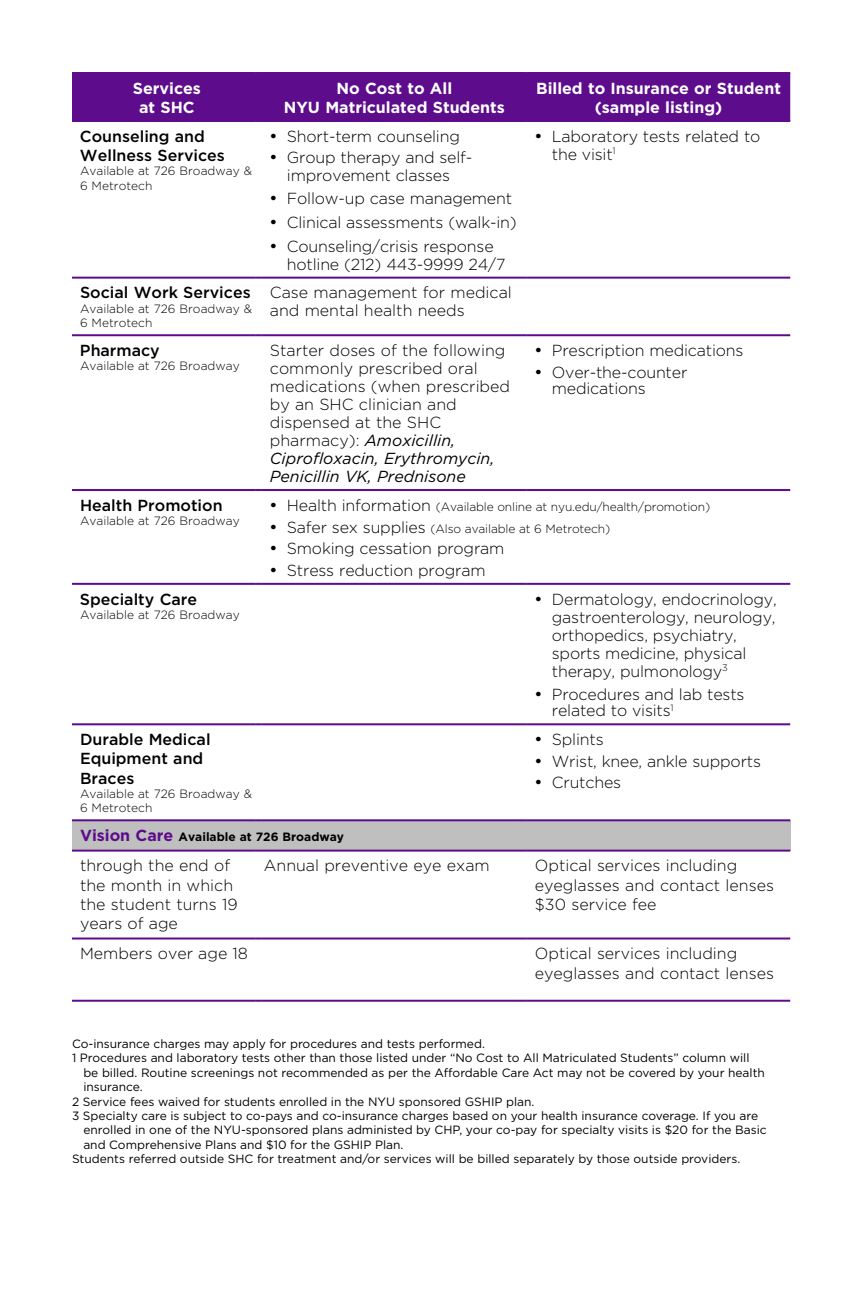
<style>
.page{position:relative;width:864px;height:1296px;background:#fff}
.page>*{position:absolute;margin:0;border:0;box-sizing:border-box;transform-origin:0 0}
.t1{font:300 16px/18px "Gotham";letter-spacing:-.01em;color:#000}
.t2{font:500 16px/19.2px "Gotham";color:#000}
.t3{font:700 16px/19.2px "Gotham";color:#fff;text-align:center}
.t4{font:12px "Gotham";color:#000}
.t5{font:300 12px/14.4px "Gotham";color:#000}
.t6{font:700 12px "Gotham";color:#000}
.s1{font-weight:400;font-style:italic}
.s2{font-size:16px}
.s3{font-size:16px;color:#5d0c8b}
</style>
<div class="page">
<div style="left:72px;top:820px;width:718px;height:31px;background:#bfbfbf"></div>
<div style="left:72px;top:72px;width:718px;height:50px;background:#5d0c8b"></div>
<hr style="left:262px;top:120px;width:265px;height:2px;background:#5d0c8b">
<hr style="left:527px;top:120px;width:263px;height:2px;background:#5d0c8b">
<hr style="left:72px;top:277px;width:184px;height:2px;background:#5d0c8b">
<svg style="left:256px;top:277px;width:6px;height:2px"></svg>
<hr style="left:262px;top:277px;width:265px;height:2px;background:#5d0c8b">
<hr style="left:527px;top:277px;width:263px;height:2px;background:#5d0c8b">
<hr style="left:72px;top:334px;width:184px;height:2px;background:#5d0c8b">
<svg style="left:256px;top:334px;width:6px;height:2px"></svg>
<hr style="left:262px;top:334px;width:265px;height:2px;background:#5d0c8b">
<hr style="left:527px;top:334px;width:263px;height:2px;background:#5d0c8b">
<hr style="left:72px;top:489px;width:184px;height:2px;background:#5d0c8b">
<svg style="left:256px;top:489px;width:6px;height:2px"></svg>
<hr style="left:262px;top:489px;width:265px;height:2px;background:#5d0c8b">
<hr style="left:527px;top:489px;width:263px;height:2px;background:#5d0c8b">
<hr style="left:72px;top:583px;width:184px;height:2px;background:#5d0c8b">
<svg style="left:256px;top:583px;width:6px;height:2px"></svg>
<hr style="left:262px;top:583px;width:265px;height:2px;background:#5d0c8b">
<hr style="left:527px;top:583px;width:263px;height:2px;background:#5d0c8b">
<hr style="left:72px;top:723px;width:184px;height:2px;background:#5d0c8b">
<svg style="left:256px;top:723px;width:6px;height:2px"></svg>
<hr style="left:262px;top:723px;width:265px;height:2px;background:#5d0c8b">
<hr style="left:527px;top:723px;width:263px;height:2px;background:#5d0c8b">
<hr style="left:72px;top:819px;width:184px;height:2px;background:#5d0c8b">
<svg style="left:256px;top:819px;width:6px;height:2px"></svg>
<hr style="left:262px;top:819px;width:265px;height:2px;background:#5d0c8b">
<hr style="left:527px;top:819px;width:263px;height:2px;background:#5d0c8b">
<hr style="left:72px;top:850px;width:184px;height:2px;background:#5d0c8b">
<svg style="left:256px;top:850px;width:6px;height:2px"></svg>
<hr style="left:262px;top:850px;width:265px;height:2px;background:#5d0c8b">
<hr style="left:527px;top:850px;width:263px;height:2px;background:#5d0c8b">
<hr style="left:72px;top:938px;width:184px;height:2px;background:#5d0c8b">
<svg style="left:256px;top:938px;width:6px;height:2px"></svg>
<hr style="left:262px;top:938px;width:265px;height:2px;background:#5d0c8b">
<hr style="left:527px;top:938px;width:263px;height:2px;background:#5d0c8b">
<hr style="left:72px;top:1000px;width:184px;height:2px;background:#5d0c8b">
<svg style="left:256px;top:1000px;width:6px;height:2px"></svg>
<hr style="left:262px;top:1000px;width:265px;height:2px;background:#5d0c8b">
<hr style="left:527px;top:1000px;width:263px;height:2px;background:#5d0c8b">
<p class="t3" style="left:133px;top:78px;width:70px">Services at SHC</p>
<p class="t3" style="left:284px;top:78px;width:223px">No Cost to All<br>NYU Matriculated Students</p>
<p class="t3" style="left:536px;top:78px;width:246px">Billed to Insurance or Student (sample listing)</p>
<p class="t2" style="left:80px;top:126px;width:146px">Counseling and<br>Wellness Services</p>
<p class="t5" style="left:80px;top:164px;width:174px">Available at 726 Broadway &amp;<br>6 Metrotech</p>
<p class="t1" style="left:552px;top:127px;width:210px;text-indent:-17px">• Laboratory tests related to the visit<sup>1</sup></p>
<p class="t1" style="left:270px;top:127px;width:192px">• Short-term counseling</p>
<p class="t1" style="left:270px;top:148px;width:204px;text-align:center">• Group therapy and self&shy;improvement classes</p>
<p class="t1" style="left:270px;top:189px;width:244px">• Follow-up case management</p>
<p class="t1" style="left:270px;top:213px;width:248px">• Clinical assessments (walk-in)</p>
<p class="t1" style="left:287px;top:237px;width:220px;text-indent:-17px">• Counseling/crisis response hotline (212) 443-9999 24/7</p>
<p class="t2" style="left:80px;top:283px;width:172px">Social Work Services</p>
<p class="t5" style="left:80px;top:301px;width:174px">Available at 726 Broadway &amp;<br>6 Metrotech</p>
<p class="t1" style="left:270px;top:283px;width:244px">Case management for medical and mental health needs</p>
<p class="t2" style="left:80px;top:341px;width:81px">Pharmacy</p>
<p class="t5" style="left:80px;top:359px;width:161px">Available at 726 Broadway</p>
<p class="t1" style="left:270px;top:341px;width:242px">Starter doses of the following commonly prescribed oral medications (when prescribed by an SHC clinician and dispensed at the SHC pharmacy): <span class="s1">Amoxicillin,<br>Ciprofloxacin, Erythromycin,<br>Penicillin VK, Prednisone</span></p>
<p class="t1" style="left:535px;top:341px;width:210px">• Prescription medications</p>
<p class="t1" style="left:552px;top:364px;width:137px;line-height:16px;text-indent:-17px">• Over-the-counter medications</p>
<p class="t2" style="left:80px;top:495px;width:144px">Health Promotion</p>
<p class="t5" style="left:80px;top:513px;width:161px">Available at 726 Broadway</p>
<p class="t5" style="left:270px;top:499px;width:442px">• <span class="s2">Health information</span> (Available online at nyu.edu/health/promotion)</p>
<p class="t5" style="left:270px;top:521px;width:342px">• <span class="s2">Safer sex supplies</span> (Also available at 6 Metrotech)</p>
<p class="t1" style="left:270px;top:539px;width:236px">• Smoking cessation program</p>
<p class="t1" style="left:270px;top:561px;width:217px">• Stress reduction program</p>
<p class="t2" style="left:80px;top:589px;width:119px">Specialty Care</p>
<p class="t5" style="left:80px;top:607px;width:161px">Available at 726 Broadway</p>
<p class="t1" style="left:552px;top:590px;width:226px;text-indent:-17px">• Dermatology, endocrinology, gastroenterology, neurology, orthopedics, psychiatry, sports medicine, physical therapy, pulmonology<sup>3</sup></p>
<p class="t1" style="left:552px;top:686px;width:194px;line-height:16px;text-indent:-17px">• Procedures and lab tests related to visits<sup>1</sup></p>
<p class="t2" style="left:80px;top:730px;width:132px">Durable Medical<br>Equipment and<br>Braces</p>
<p class="t5" style="left:80px;top:786px;width:174px">Available at 726 Broadway &amp;<br>6 Metrotech</p>
<p class="t1" style="left:535px;top:730px;width:70px">• Splints</p>
<p class="t1" style="left:535px;top:752px;width:228px">• Wrist, knee, ankle supports</p>
<p class="t1" style="left:535px;top:773px;width:88px">• Crutches</p>
<p class="t6" style="left:80px;top:829px;width:266px"><span class="s3">Vision Care</span> Available at 726 Broadway</p>
<p class="t1" style="left:80px;top:856px;width:159px;line-height:19.2px">through the end of the month in which the student turns 19 years of age</p>
<p class="t1" style="left:264px;top:856px;width:227px">Annual preventive eye exam</p>
<p class="t1" style="left:535px;top:856px;width:241px;line-height:19.2px">Optical services including eyeglasses and contact lenses $30 service fee</p>
<p class="t1" style="left:80px;top:944px;width:169px">Members over age 18</p>
<p class="t1" style="left:535px;top:944px;width:241px;line-height:19.2px">Optical services including eyeglasses and contact lenses</p>
<p class="t4" style="left:72px;top:1036px;width:414px">Co-insurance charges may apply for procedures and tests performed.</p>
<p class="t4" style="left:72px;top:1050px;width:679px">1 Procedures and laboratory tests other than those listed under “No Cost to All Matriculated Students” column will</p>
<p class="t4" style="left:83px;top:1065px;width:683px">be billed. Routine screenings not recommended as per the Affordable Care Act may not be covered by your health</p>
<p class="t4" style="left:83px;top:1079px;width:61px">insurance.</p>
<p class="t4" style="left:72px;top:1094px;width:464px">2 Service fees waived for students enrolled in the NYU sponsored GSHIP plan.</p>
<p class="t4" style="left:72px;top:1108px;width:688px">3 Specialty care is subject to co-pays and co-insurance charges based on your health insurance coverage. If you are</p>
<p class="t4" style="left:83px;top:1122px;width:685px">enrolled in one of the NYU-sponsored plans administed by CHP, your co-pay for specialty visits is $20 for the Basic</p>
<p class="t4" style="left:83px;top:1137px;width:322px">and Comprehensive Plans and $10 for the GSHIP Plan.</p>
<p class="t4" style="left:72px;top:1151px;width:670px">Students referred outside SHC for treatment and/or services will be billed separately by those outside providers.</p>
</div>
